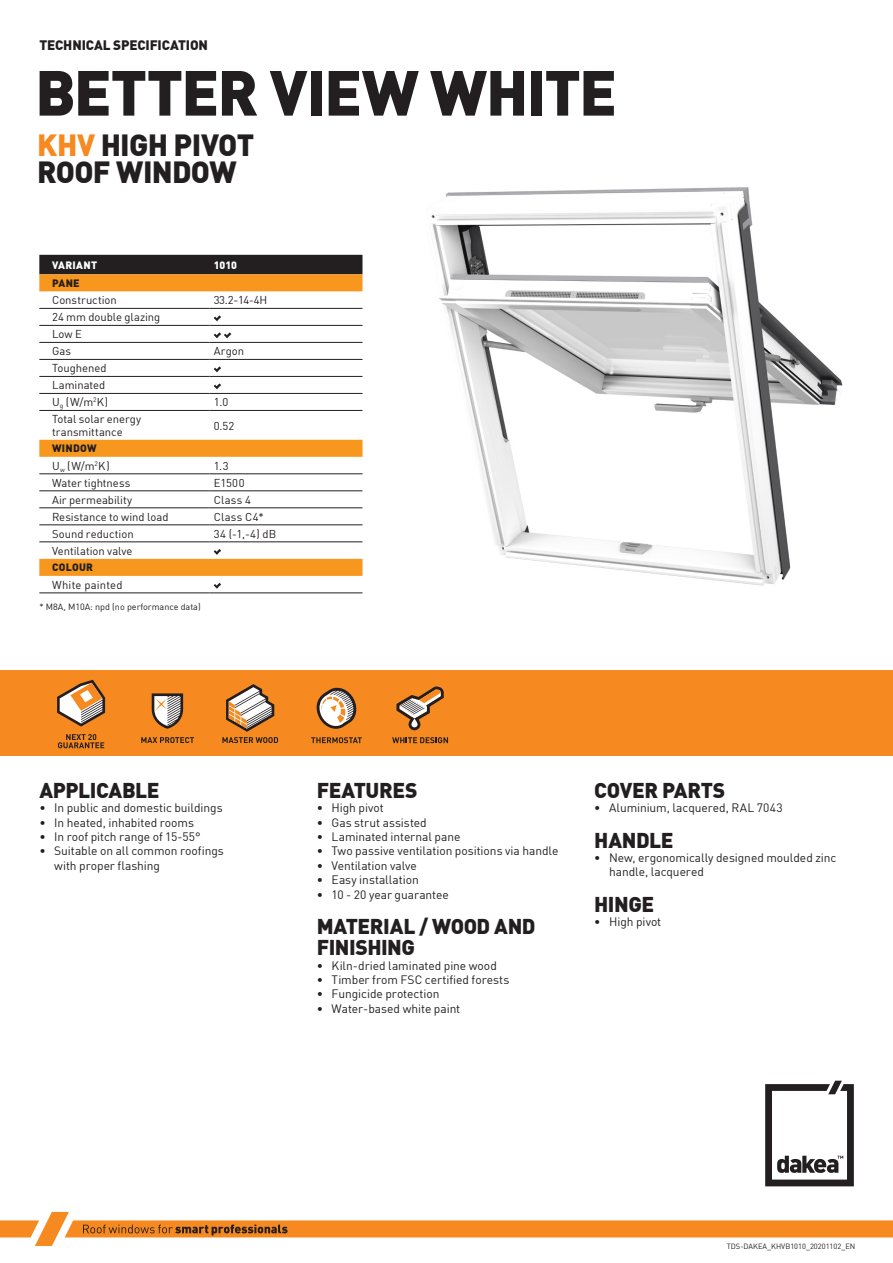
<style>
.page{position:relative;width:893px;height:1263px;background:#fff}
.page>*{position:absolute;margin:0;border:0;box-sizing:border-box;transform-origin:0 0}
.t1{font:900 62.7px "DIN Offc Pro";letter-spacing:-.03em;color:#231f20}
.t2{font:900 30px "DIN Offc Pro";letter-spacing:-.025em;color:#231f20}
.t3{font:900 21px/21px "DIN Offc Pro";letter-spacing:-.025em;color:#231f20}
.t4{font:900 13.5px "DIN Offc Pro";letter-spacing:-.01em;color:#231f20}
.t5{font:12px/14.4px "DIN Offc Pro";letter-spacing:-.005em;color:#231f20}
.t6{font:11.25px "DIN Offc Pro";color:#231f20}
.t7{font:900 10.5px "DIN Offc Pro";letter-spacing:.025em;color:#231f20}
.Paragraph_Style_1{font:900 10.5px "DIN Offc Pro";letter-spacing:.02em;color:#fff}
.t8{font:9px "DIN Offc Pro";color:#231f20}
.t9{font:7.5px "DIN Offc Pro";color:#231f20}
.s1{color:#f6891f}
</style>
<div class="page">
<svg style="left:765px;top:1081px;width:89px;height:105px"></svg>
<div style="left:39px;top:255px;width:323px;height:19px;background:#231f20"></div>
<svg style="left:39px;top:274px;width:323px;height:302px"></svg>
<hr style="left:39px;top:473px;width:170px;height:1px;background:#231f20">
<hr style="left:209px;top:473px;width:153px;height:1px;background:#231f20">
<hr style="left:39px;top:491px;width:170px;height:1px;background:#231f20">
<hr style="left:209px;top:491px;width:153px;height:1px;background:#231f20">
<hr style="left:39px;top:508px;width:170px;height:1px;background:#231f20">
<hr style="left:209px;top:508px;width:153px;height:1px;background:#231f20">
<hr style="left:39px;top:525px;width:170px;height:1px;background:#231f20">
<hr style="left:209px;top:525px;width:153px;height:1px;background:#231f20">
<hr style="left:39px;top:542px;width:170px;height:1px;background:#231f20">
<hr style="left:39px;top:593px;width:170px;height:1px;background:#231f20">
<hr style="left:209px;top:593px;width:153px;height:1px;background:#231f20">
<hr style="left:39px;top:308px;width:170px;height:1px;background:#231f20">
<hr style="left:209px;top:308px;width:153px;height:1px;background:#231f20">
<hr style="left:39px;top:325px;width:170px;height:1px;background:#231f20">
<hr style="left:209px;top:325px;width:153px;height:1px;background:#231f20">
<hr style="left:39px;top:342px;width:170px;height:1px;background:#231f20">
<hr style="left:209px;top:342px;width:153px;height:1px;background:#231f20">
<hr style="left:39px;top:359px;width:170px;height:1px;background:#231f20">
<hr style="left:209px;top:359px;width:153px;height:1px;background:#231f20">
<hr style="left:39px;top:376px;width:170px;height:1px;background:#231f20">
<hr style="left:209px;top:376px;width:153px;height:1px;background:#231f20">
<hr style="left:39px;top:393px;width:170px;height:1px;background:#231f20">
<hr style="left:209px;top:393px;width:153px;height:1px;background:#231f20">
<hr style="left:39px;top:410px;width:170px;height:1px;background:#231f20">
<hr style="left:209px;top:410px;width:153px;height:1px;background:#231f20">
<hr style="left:209px;top:542px;width:153px;height:1px;background:#231f20">
<svg style="left:214px;top:315px;width:7px;height:6px"></svg>
<svg style="left:214px;top:332px;width:17px;height:6px"></svg>
<svg style="left:214px;top:366px;width:7px;height:6px"></svg>
<svg style="left:214px;top:383px;width:7px;height:6px"></svg>
<svg style="left:214px;top:549px;width:7px;height:6px"></svg>
<svg style="left:214px;top:583px;width:7px;height:6px"></svg>
<div style="left:0;top:671px;width:893px;height:85px;background:#f6891f"></div>
<svg style="left:0;top:1212px;width:893px;height:34px"></svg>
<svg style="left:152px;top:693px;width:31px;height:36px"></svg>
<svg style="left:141px;top:737px;width:53px;height:6px"></svg>
<svg style="left:222px;top:684px;width:56px;height:59px"></svg>
<svg style="left:57px;top:680px;width:48px;height:46px"></svg>
<svg style="left:58px;top:734px;width:46px;height:14px"></svg>
<svg style="left:392px;top:737px;width:56px;height:6px"></svg>
<svg style="left:396px;top:686px;width:48px;height:44px"></svg>
<svg style="left:411px;top:719px;width:7px;height:8px"></svg>
<svg style="left:311px;top:737px;width:51px;height:6px"></svg>
<svg style="left:316px;top:687px;width:41px;height:42px"></svg>
<img style="left:431px;top:187px;width:412px;height:399px">
<p class="t4" style="left:39px;top:33px;width:170px">TECHNICAL SPECIFICATION</p>
<p class="t1" style="left:35px;top:39px;width:584px">BETTER VIEW WHITE</p>
<p class="t2" style="left:37px;top:120px;width:219px"><span class="s1">KHV</span> HIGH PIVOT</p>
<p class="t2" style="left:37px;top:147px;width:201px">ROOF WINDOW</p>
<p class="Paragraph_Style_1" style="left:52px;top:256px;width:47px">VARIANT</p>
<p class="Paragraph_Style_1" style="left:214px;top:256px;width:25px">1010</p>
<p class="t7" style="left:52px;top:274px;width:29px">PANE</p>
<p class="t6" style="left:52px;top:291px;width:66px">Construction</p>
<p class="t6" style="left:214px;top:291px;width:55px">33.2-14-4H</p>
<p class="t6" style="left:52px;top:308px;width:110px">24 mm double glazing</p>
<p class="t6" style="left:52px;top:325px;width:31px">Low E</p>
<p class="t6" style="left:52px;top:342px;width:20px">Gas</p>
<p class="t6" style="left:214px;top:342px;width:32px">Argon</p>
<p class="t6" style="left:52px;top:359px;width:56px">Toughened</p>
<p class="t6" style="left:52px;top:376px;width:55px">Laminated</p>
<p class="t6" style="left:52px;top:393px;width:58px">U<sub>g</sub> (W/m<sup>2</sup>K)</p>
<p class="t6" style="left:214px;top:393px;width:16px">1.0</p>
<p class="t6" style="left:52px;top:410px;width:91px">Total solar energy</p>
<p class="t6" style="left:52px;top:423px;width:72px">transmittance</p>
<p class="t6" style="left:214px;top:417px;width:22px">0.52</p>
<p class="t7" style="left:52px;top:439px;width:46px">WINDOW</p>
<p class="t6" style="left:52px;top:457px;width:59px">U<sub>w</sub> (W/m<sup>2</sup>K)</p>
<p class="t6" style="left:214px;top:457px;width:16px">1.3</p>
<p class="t6" style="left:52px;top:474px;width:80px">Water tightness</p>
<p class="t6" style="left:214px;top:474px;width:32px">E1500</p>
<p class="t6" style="left:52px;top:491px;width:82px">Air permeability</p>
<p class="t6" style="left:214px;top:491px;width:39px">Class 4</p>
<p class="t6" style="left:52px;top:508px;width:118px">Resistance to wind load</p>
<p class="t6" style="left:214px;top:508px;width:52px">Class C4*</p>
<p class="t6" style="left:52px;top:525px;width:83px">Sound reduction</p>
<p class="t6" style="left:214px;top:525px;width:64px">34 (-1,-4) dB</p>
<p class="t6" style="left:52px;top:542px;width:82px">Ventilation valve</p>
<p class="t7" style="left:52px;top:558px;width:43px">COLOUR</p>
<p class="t6" style="left:52px;top:576px;width:72px">White painted</p>
<p class="t8" style="left:39px;top:599px;width:163px">* M8A, M10A: npd (no performance data)</p>
<p class="t3" style="left:39px;top:777px;width:122px">APPLICABLE</p>
<p class="t5" style="left:39px;top:799px;width:185px">• In public and domestic buildings</p>
<p class="t5" style="left:39px;top:814px;width:156px">• In heated, inhabited rooms</p>
<p class="t5" style="left:39px;top:828px;width:163px">• In roof pitch range of 15-55°</p>
<p class="t5" style="left:39px;top:843px;width:186px">• Suitable on all common roofings</p>
<p class="t5" style="left:54px;top:857px;width:107px">with proper flashing</p>
<p class="t3" style="left:317px;top:777px;width:102px">FEATURES</p>
<p class="t5" style="left:317px;top:799px;width:69px">• High pivot</p>
<p class="t5" style="left:317px;top:814px;width:111px">• Gas strut assisted</p>
<p class="t5" style="left:317px;top:828px;width:145px">• Laminated internal pane</p>
<p class="t5" style="left:317px;top:843px;width:243px">• Two passive ventilation positions via handle</p>
<p class="t5" style="left:317px;top:857px;width:102px">• Ventilation valve</p>
<p class="t5" style="left:317px;top:871px;width:103px">• Easy installation</p>
<p class="t5" style="left:317px;top:886px;width:133px">• 10 - 20 year guarantee</p>
<p class="t3" style="left:317px;top:913px;width:220px">MATERIAL / WOOD AND<br>FINISHING</p>
<p class="t5" style="left:317px;top:957px;width:182px">• Kiln-dried laminated pine wood</p>
<p class="t5" style="left:317px;top:971px;width:194px">• Timber from FSC certified forests</p>
<p class="t5" style="left:317px;top:985px;width:124px">• Fungicide protection</p>
<p class="t5" style="left:317px;top:1000px;width:145px">• Water-based white paint</p>
<p class="t3" style="left:594px;top:777px;width:133px">COVER PARTS</p>
<p class="t5" style="left:594px;top:799px;width:190px">• Aluminium, lacquered, RAL 7043</p>
<p class="t3" style="left:594px;top:826px;width:81px">HANDLE</p>
<p class="t5" style="left:609px;top:849px;width:229px;text-indent:-15px">• New, ergonomically designed moulded zinc handle, lacquered</p>
<p class="t3" style="left:594px;top:891px;width:61px">HINGE</p>
<p class="t5" style="left:594px;top:913px;width:69px">• High pivot</p>
<p class="t9" style="left:727px;top:1240px;width:130px">TDS-DAKEA_KHVB1010_20201102_EN</p>
</div>
